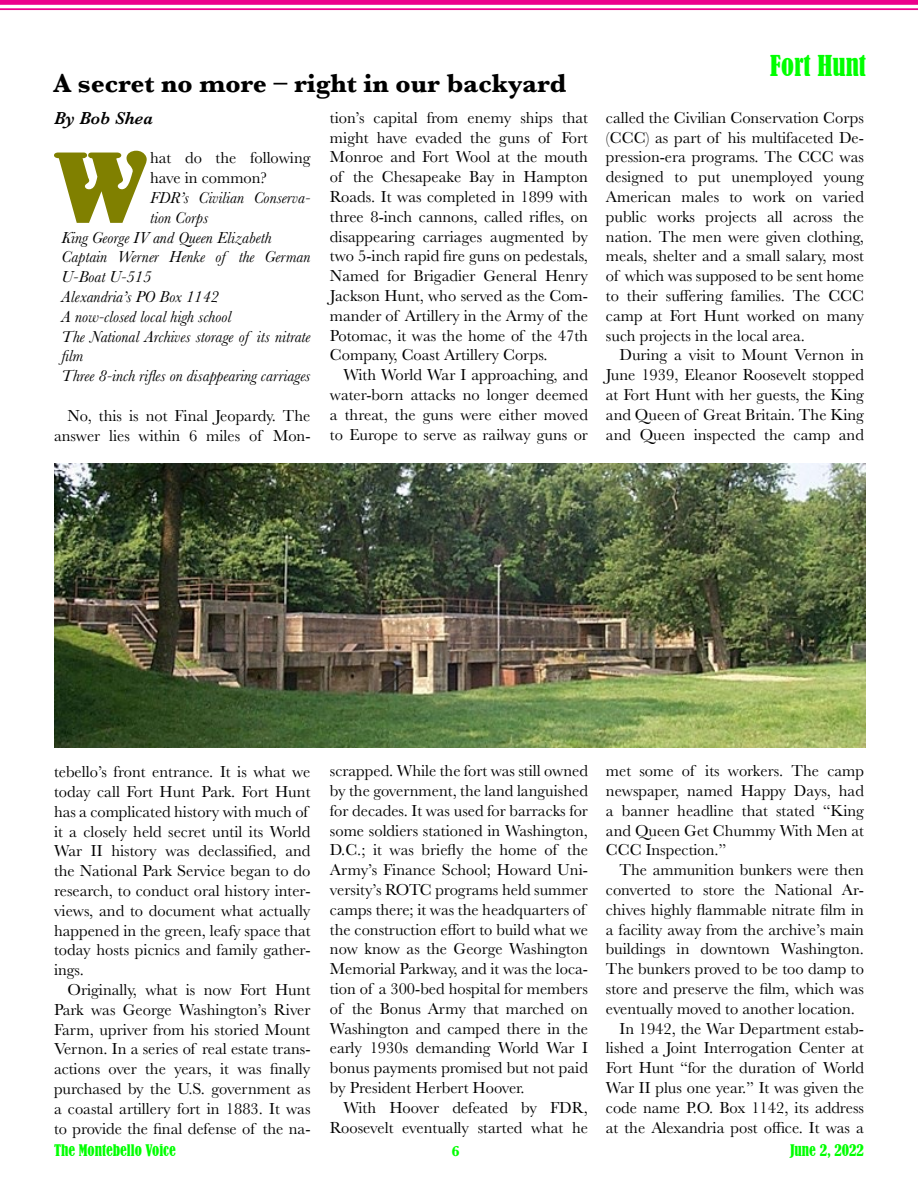
<style>
.page{position:relative;width:918px;height:1188px;background:#fff}
.page>*{position:absolute;margin:0;border:0;box-sizing:border-box;transform-origin:0 0}
.t1{font:95.25px "Belltower";color:#808000}
.t2{font:700 27px "Baskerville";color:#000}
.t3{font:condensed 27px "Bernard";color:#0f0}
.t4{font:italic 600 18px "Baskerville";color:#000}
.t5{font:16.5px/19.8px "Baskerville";color:#000;text-align:justify}
.t6{font:italic 16.5px "Baskerville";color:#000}
.t7{font:condensed 15px "Bernard";color:#0f0}
.t8{font:700 15px "Baskerville";color:#0f0}
</style>
<div class="page">
<div style="left:0;top:0;width:918px;height:5px;background:#ec008c"></div>
<hr style="left:0;top:8px;width:918px;height:2px;background:#ec008c">
<img style="left:54px;top:463px;width:811px;height:284px">
<h2 class="t2" style="left:54px;top:64px;width:514px">A secret no more – right in our backyard</h2>
<p class="t4" style="left:54px;top:106px;width:100px">By Bob Shea</p>
<h1 class="t1" style="left:51px;top:129px;width:100px">W</h1>
<p class="t5" style="left:150px;top:148px;width:162px">hat do the following have in common?</p>
<p class="t5" style="left:330px;top:108px;width:260px">tion’s capital from enemy ships that might have evaded the guns of Fort Monroe and Fort Wool at the mouth of the Chesapeake Bay in Hampton Roads. It was completed in 1899 with three 8-inch cannons, called rifles, on disappearing carriages augmented by two 5-inch rapid fire guns on pedestals, Named for Brigadier General Henry Jackson Hunt, who served as the Com&shy;mander of Artillery in the Army of the Potomac, it was the home of the 47th Company, Coast Artillery Corps.</p>
<p class="t5" style="left:330px;top:365px;width:260px;text-indent:13px">With World War I approaching, and water-born attacks no longer deemed a threat, the guns were either moved to Europe to serve as railway guns or</p>
<p class="t6" style="left:150px;top:187px;width:162px">FDR’s Civilian Conserva-</p>
<p class="t6" style="left:150px;top:206px;width:59px">tion Corps</p>
<p class="t6" style="left:61px;top:226px;width:212px">King George IV and Queen Elizabeth</p>
<p class="t6" style="left:61px;top:246px;width:251px">Captain Werner Henke of the German</p>
<p class="t6" style="left:61px;top:266px;width:91px">U-Boat U-515</p>
<p class="t6" style="left:61px;top:286px;width:159px">Alexandria’s PO Box 1142</p>
<p class="t6" style="left:61px;top:305px;width:171px">A now-closed local high school</p>
<p class="t6" style="left:61px;top:325px;width:251px">The National Archives storage of its nitrate</p>
<p class="t6" style="left:61px;top:345px;width:23px">film</p>
<p class="t6" style="left:61px;top:365px;width:250px">Three 8-inch rifles on disappearing carriages</p>
<p class="t5" style="left:54px;top:406px;width:258px;text-align:right">No, this is not Final Jeopardy. The answer lies within 6 miles of Mon-</p>
<h2 class="t3" style="left:770px;top:50px;width:98px">Fort Hunt</h2>
<p class="t5" style="left:606px;top:108px;width:260px">called the Civilian Conservation Corps (CCC) as part of his multifaceted De&shy;pression-era programs. The CCC was designed to put unemployed young American males to work on varied public works projects all across the nation. The men were given clothing, meals, shelter and a small salary, most of which was supposed to be sent home to their suffering families. The CCC camp at Fort Hunt worked on many such projects in the local area.</p>
<p class="t5" style="left:606px;top:345px;width:260px;text-indent:13px">During a visit to Mount Vernon in June 1939, Eleanor Roosevelt stopped at Fort Hunt with her guests, the King and Queen of Great Britain. The King and Queen inspected the camp and</p>
<p class="t5" style="left:54px;top:762px;width:258px;text-align:left">tebello’s front entrance. It is what we today call Fort Hunt Park. Fort Hunt has a complicated history with much of it a closely held secret until its World War II history was declassified, and the National Park Service began to do research, to conduct oral history inter&shy;views, and to document what actually happened in the green, leafy space that today hosts picnics and family gather&shy;ings.</p>
<p class="t5" style="left:54px;top:980px;width:258px;text-indent:13px">Originally, what is now Fort Hunt Park was George Washington’s River Farm, upriver from his storied Mount Vernon. In a series of real estate trans&shy;actions over the years, it was finally purchased by the U.S. government as a coastal artillery fort in 1883. It was to provide the final defense of the na-</p>
<p class="t5" style="left:330px;top:761px;width:260px;text-align:left">scrapped. While the fort was still owned by the government, the land languished for decades. It was used for barracks for some soldiers stationed in Washington, D.C.; it was briefly the home of the Army’s Finance School; Howard Uni&shy;versity’s ROTC programs held summer camps there; it was the headquarters of the construction effort to build what we now know as the George Washington Memorial Parkway, and it was the loca&shy;tion of a 300-bed hospital for members of the Bonus Army that marched on Washington and camped there in the early 1930s demanding World War I bonus payments promised but not paid by President Herbert Hoover.</p>
<p class="t5" style="left:330px;top:1098px;width:260px;text-align:right">With Hoover defeated by FDR,<br>Roosevelt eventually started what he</p>
<p class="t5" style="left:606px;top:761px;width:260px">met some of its workers. The camp newspaper, named Happy Days, had a banner headline that stated “King and Queen Get Chummy With Men at CCC Inspection.”</p>
<p class="t5" style="left:619px;top:860px;width:246px">The ammunition bunkers were then</p>
<p class="t5" style="left:606px;top:880px;width:260px">converted to store the National Ar-</p>
<p class="t5" style="left:606px;top:900px;width:259px">chives highly flammable nitrate film in</p>
<p class="t5" style="left:606px;top:920px;width:259px">a facility away from the archive’s main</p>
<p class="t5" style="left:606px;top:939px;width:259px">buildings in downtown Washington.</p>
<p class="t5" style="left:606px;top:959px;width:260px">The bunkers proved to be too damp to</p>
<p class="t5" style="left:606px;top:979px;width:259px">store and preserve the film, which was</p>
<p class="t5" style="left:606px;top:999px;width:251px">eventually moved to another location.</p>
<p class="t5" style="left:619px;top:1019px;width:246px">In 1942, the War Department estab-</p>
<p class="t5" style="left:606px;top:1038px;width:260px">lished a Joint Interrogation Center at</p>
<p class="t5" style="left:606px;top:1058px;width:260px">Fort Hunt “for the duration of World</p>
<p class="t5" style="left:606px;top:1078px;width:260px">War II plus one year.” It was given the</p>
<p class="t5" style="left:606px;top:1098px;width:260px">code name P.O. Box 1142, its address</p>
<p class="t5" style="left:606px;top:1118px;width:260px">at the Alexandria post office. It was a</p>
<p class="t7" style="left:54px;top:1141px;width:123px">The Montebello Voice</p>
<p class="t8" style="left:452px;top:1140px;width:10px">6</p>
<p class="t7" style="left:790px;top:1141px;width:75px">June 2, 2022</p>
</div>
